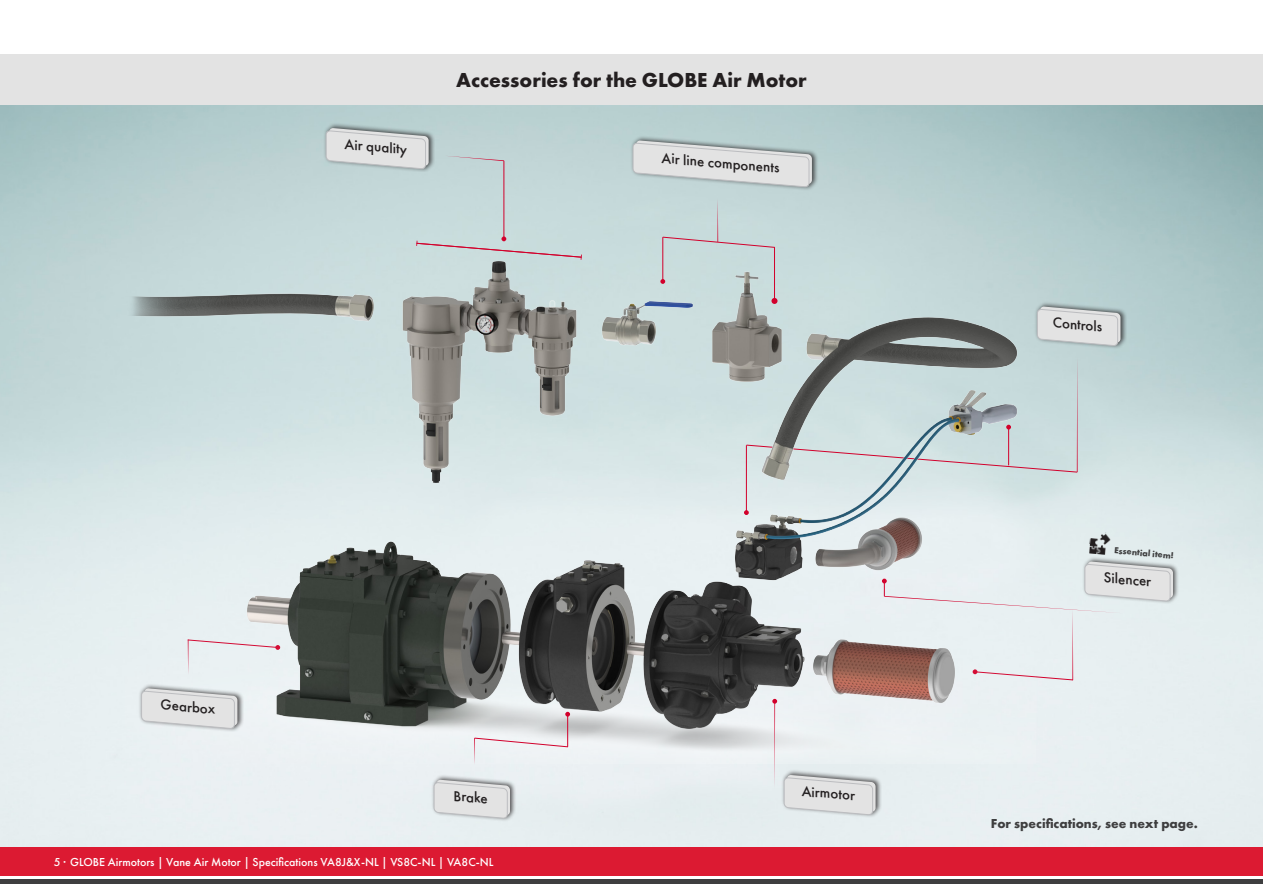
<style>
.page{position:relative;width:1263px;height:893px;background:#fff}
.page>*{position:absolute;margin:0;border:0;box-sizing:border-box;transform-origin:0 0}
.header{font:700 21px "Futura PT";color:#231f20}
.t1{font:500 15px "Futura PT";color:#231f20}
.tussenkop{font:700 13.5px "Futura PT";color:#3e3e3f}
.t2{font:500 12px "Futura PT";color:#fff}
.tussenkop-2{font:700 9px "Futura PT";color:#3e3e3f}
</style>
<div class="page">
<div style="left:0;top:847px;width:21px;height:29px;background:#dc1a32"></div>
<div style="left:1px;top:847px;width:1262px;height:29px;background:#dc1a32"></div>
<hr style="left:0;top:879px;width:1263px;height:4px;background:#3e3e3f">
<div style="left:0;top:54px;width:1263px;height:50px;background:#e3e3e3"></div>
<hr style="left:503px;top:161px;width:1px;height:78px;background:#d2002b">
<svg style="left:416px;top:236px;width:166px;height:15px;background:#c9cfd2"></svg>
<svg style="left:445px;top:156px;width:59px;height:5px"></svg>
<hr style="left:662px;top:237px;width:1px;height:45px;background:#d2002b">
<svg style="left:662px;top:236px;width:114px;height:12px"></svg>
<hr style="left:717px;top:199px;width:1px;height:43px;background:#d2002b">
<hr style="left:774px;top:247px;width:1px;height:54px;background:#d2002b">
<svg style="left:1036px;top:444px;width:42px;height:29px"></svg>
<hr style="left:1077px;top:357px;width:1px;height:115px;background:#d2002b">
<svg style="left:1036px;top:669px;width:38px;height:12px"></svg>
<hr style="left:1072px;top:609px;width:1px;height:71px;background:#d2002b">
<img style="left:125px;top:251px;width:911px;height:513px">
<hr style="left:567px;top:714px;width:1px;height:33px;background:#d2002b">
<svg style="left:565px;top:712px;width:5px;height:5px"></svg>
<svg style="left:474px;top:737px;width:95px;height:28px"></svg>
<hr style="left:774px;top:701px;width:1px;height:87px;background:#d2002b">
<svg style="left:772px;top:699px;width:5px;height:5px"></svg>
<div style="left:630px;top:135px;width:188px;height:55px;background:#231f20;opacity:.75"></div>
<svg style="left:633px;top:139px;width:179px;height:49px;background:#d0d6d6"></svg>
<div style="left:323px;top:123px;width:112px;height:49px;background:#231f20;opacity:.75"></div>
<svg style="left:326px;top:128px;width:103px;height:41px;background:#d3d6d7"></svg>
<div style="left:1034px;top:301px;width:93px;height:48px;background:#231f20;opacity:.75"></div>
<svg style="left:1037px;top:306px;width:83px;height:40px;background:#d4d7d8"></svg>
<div style="left:1082px;top:556px;width:98px;height:49px;background:#231f20;opacity:.75"></div>
<svg style="left:882px;top:561px;width:291px;height:52px;background:#e3e8ea"></svg>
<div style="left:781px;top:769px;width:101px;height:49px;background:#231f20;opacity:.75"></div>
<svg style="left:784px;top:775px;width:91px;height:40px;background:#dadbdc"></svg>
<div style="left:431px;top:774px;width:85px;height:48px;background:#231f20;opacity:.75"></div>
<svg style="left:434px;top:779px;width:76px;height:40px;background:#dadbdc"></svg>
<div style="left:139px;top:683px;width:105px;height:49px;background:#231f20;opacity:.75"></div>
<svg style="left:141px;top:688px;width:96px;height:41px;background:#dbdcdd"></svg>
<img style="left:1089px;top:530px;width:24px;height:25px">
<p class="t1" style="left:346px;top:135px;width:64px;rotate:5deg">Air quality</p>
<p class="header" style="left:456px;top:66px;width:352px">Accessories for the GLOBE Air Motor</p>
<p class="t1" style="left:663px;top:149px;width:120px;rotate:5deg">Air line components</p>
<p class="t1" style="left:162px;top:695px;width:56px;rotate:5deg">Gearbox</p>
<p class="t1" style="left:455px;top:787px;width:36px;rotate:5deg">Brake</p>
<p class="t1" style="left:803px;top:782px;width:55px;rotate:5deg">Airmotor</p>
<p class="t2" style="left:54px;top:855px;width:441px">5 · GLOBE Airmotors | Vane Air Motor | Specifications VA8J&amp;X-NL | VS8C-NL | VA8C-NL</p>
<p class="t1" style="left:1054px;top:313px;width:51px;rotate:5deg">Controls</p>
<p class="tussenkop-2" style="left:1115px;top:544px;width:61px;rotate:5deg">Essential item!</p>
<p class="t1" style="left:1105px;top:568px;width:49px;rotate:5deg">Silencer</p>
<p class="tussenkop" style="left:991px;top:815px;width:209px">For specifications, see next page.</p>
</div>
